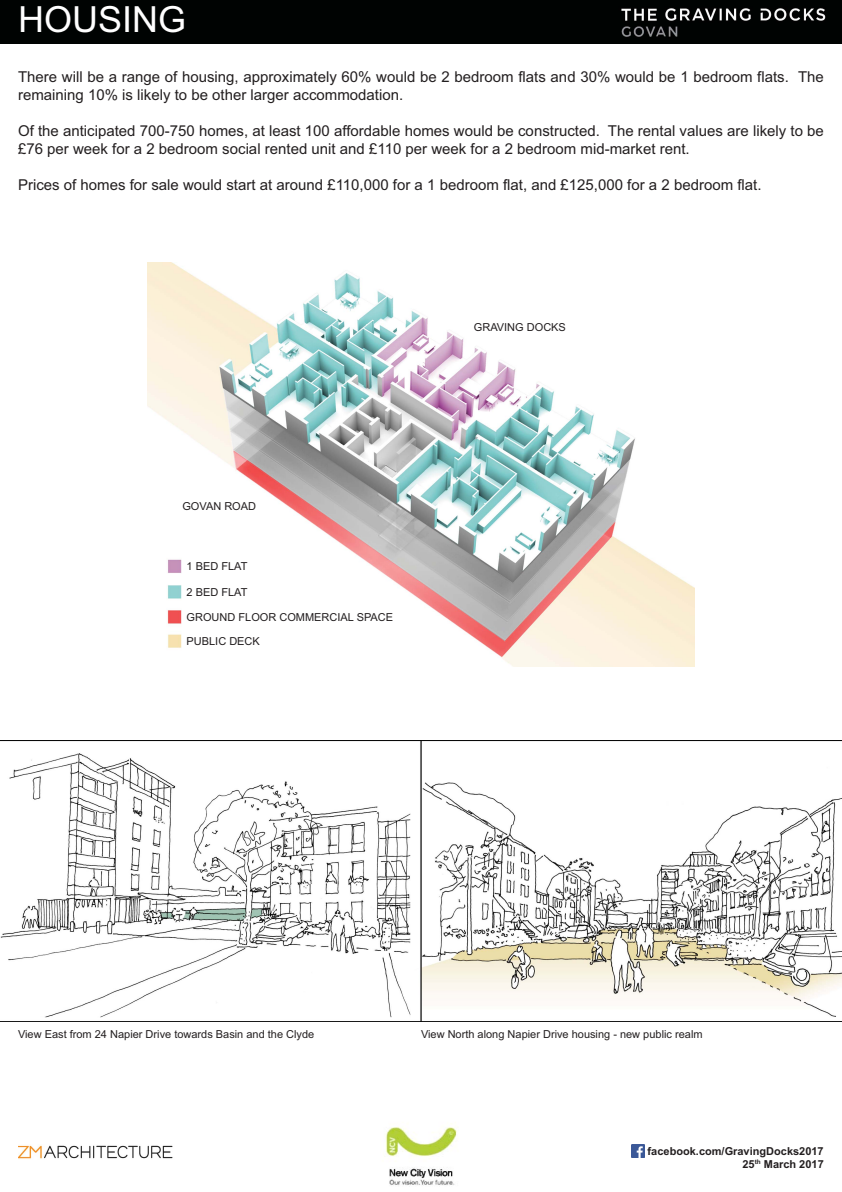
<style>
.page{position:relative;width:842px;height:1192px;background:#fff}
.page>*{position:absolute;margin:0;border:0;box-sizing:border-box;transform-origin:0 0}
.t1{font:36px "Arial";color:#fff}
.t2{font:15px/18px "Arial";color:#231f20}
.t3{font:11px "Arial";color:#231f20}
.t4{font:700 11px/12.6px "Arial";color:#231f20;text-align:right}
</style>
<div class="page">
<svg style="left:632px;top:1145px;width:12px;height:12px"></svg>
<img style="left:18px;top:1145px;width:155px;height:14px">
<img style="left:385px;top:1127px;width:72px;height:58px">
<div style="left:0;top:0;width:842px;height:43px;background:#000302"></div>
<img style="left:0;top:741px;width:842px;height:281px">
<img style="left:148px;top:262px;width:546px;height:405px">
<h1 class="t1" style="left:18px;top:-6px;width:170px">HOUSING</h1>
<p class="t2" style="left:18px;top:67px;width:807px">There will be a range of housing, approximately 60% would be 2 bedroom flats and 30% would be 1 bedroom flats. The remaining 10% is likely to be other larger accommodation.</p>
<p class="t2" style="left:18px;top:121px;width:807px">Of the anticipated 700-750 homes, at least 100 affordable homes would be constructed. The rental values are likely to be £76 per week for a 2 bedroom social rented unit and £110 per week for a 2 bedroom mid-market rent.</p>
<p class="t2" style="left:18px;top:175px;width:745px">Prices of homes for sale would start at around £110,000 for a 1 bedroom flat, and £125,000 for a 2 bedroom flat.</p>
<p class="t3" style="left:182px;top:498px;width:75px">GOVAN ROAD</p>
<p class="t3" style="left:187px;top:559px;width:62px">1 BED FLAT</p>
<p class="t3" style="left:187px;top:584px;width:62px">2 BED FLAT</p>
<p class="t3" style="left:187px;top:609px;width:208px">GROUND FLOOR COMMERCIAL SPACE</p>
<p class="t3" style="left:187px;top:634px;width:75px">PUBLIC DECK</p>
<p class="t3" style="left:474px;top:320px;width:94px">GRAVING DOCKS</p>
<p class="t3" style="left:18px;top:1027px;width:298px">View East from 24 Napier Drive towards Basin and the Clyde</p>
<p class="t3" style="left:421px;top:1026px;width:283px">View North along Napier Drive housing - new public realm</p>
<p class="t4" style="left:648px;top:1145px;width:178px">facebook.com/GravingDocks2017<br>25<sup>th</sup> March 2017</p>
</div>
